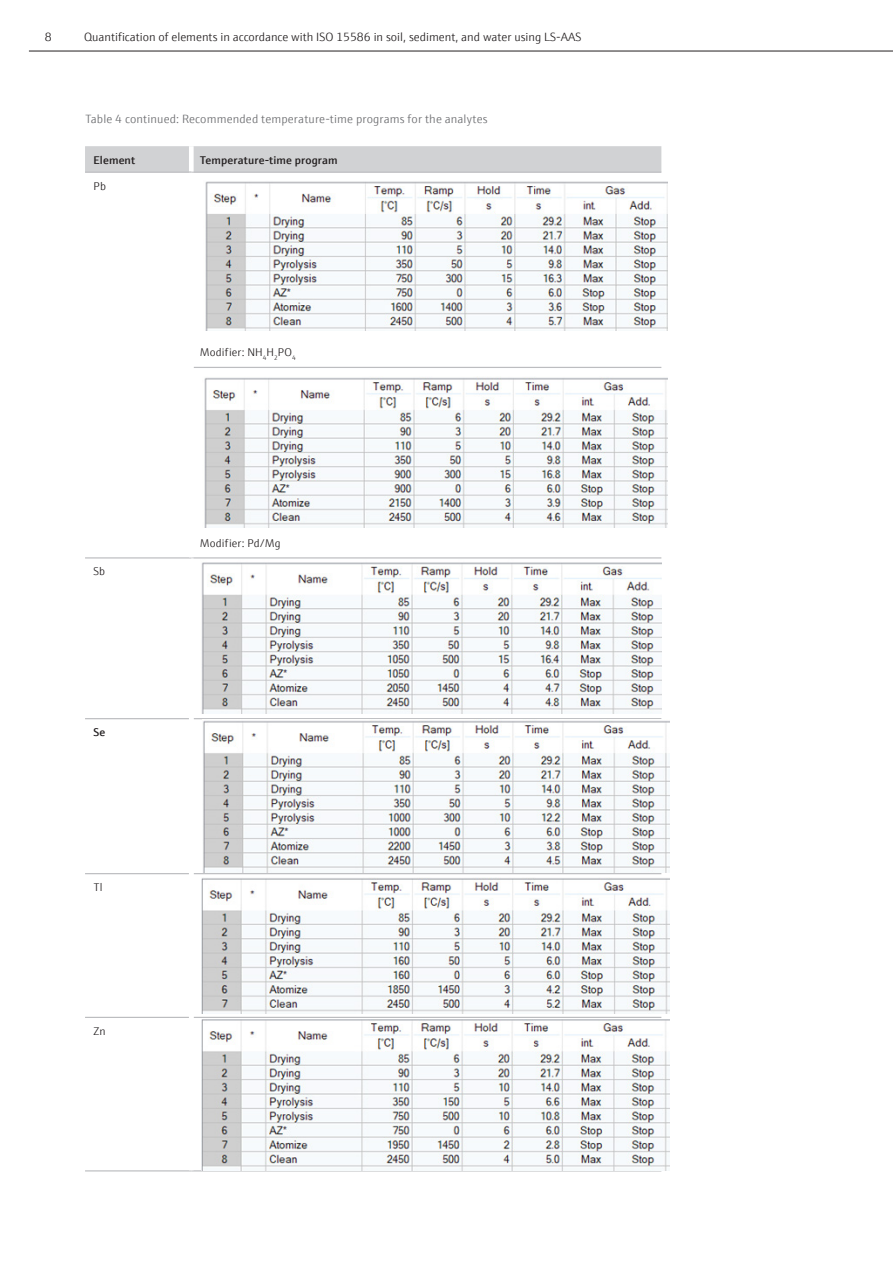
<style>
.page{position:relative;width:893px;height:1263px;background:#fff}
.page>*{position:absolute;margin:0;border:0;box-sizing:border-box;transform-origin:0 0}
.t1{font:300 12px "E+H Sans";color:#231f20}
.Legende_8_pt_grau{font:300 12px "E+H Sans";letter-spacing:.01em;color:#6c6d70}
.Tabelle_Fliesstext_7_5pt_schwarz{font:300 11.25px "E+H Sans";letter-spacing:.015em;color:#231f20}
.Tabelle_Subheadline_7_5pt_Demi_schwarz{font:600 11.25px "E+H Sans";letter-spacing:.015em;color:#231f20}
.Tabelle_Fliesstext_7_5pt_schwarz-2{font:600 11.25px "E+H Sans";color:#231f20}
</style>
<div class="page">
<hr style="left:29px;top:51px;width:864px;height:1px;background:#231f20">
<div style="left:85px;top:146px;width:576px;height:26px;background:#d1d2d4"></div>
<hr style="left:85px;top:718px;width:104px;height:1px;background:#bcbdc0">
<hr style="left:85px;top:873px;width:104px;height:1px;background:#bcbdc0">
<hr style="left:85px;top:1017px;width:104px;height:1px;background:#bcbdc0">
<hr style="left:85px;top:1170px;width:106px;height:1px;background:#bcbdc0">
<hr style="left:191px;top:172px;width:470px;height:1px;background:#bcbdc0">
<hr style="left:194px;top:367px;width:467px;height:1px;background:#bcbdc0">
<hr style="left:191px;top:557px;width:470px;height:1px;background:#bcbdc0">
<hr style="left:194px;top:718px;width:467px;height:1px;background:#bcbdc0">
<hr style="left:194px;top:873px;width:467px;height:1px;background:#bcbdc0">
<hr style="left:194px;top:1017px;width:467px;height:1px;background:#bcbdc0">
<hr style="left:191px;top:1170px;width:470px;height:1px;background:#bcbdc0">
<div style="left:189px;top:146px;width:5px;height:26px;background:#fff"></div>
<hr style="left:85px;top:172px;width:106px;height:1px;background:#bcbdc0">
<hr style="left:85px;top:557px;width:106px;height:1px;background:#bcbdc0">
<img style="left:205px;top:181px;width:462px;height:150px">
<img style="left:204px;top:377px;width:463px;height:151px">
<img style="left:201px;top:562px;width:460px;height:151px">
<img style="left:203px;top:720px;width:466px;height:152px">
<img style="left:201px;top:877px;width:468px;height:136px">
<img style="left:202px;top:1019px;width:467px;height:151px">
<p class="t1" style="left:45px;top:29px;width:8px">8</p>
<p class="t1" style="left:84px;top:29px;width:499px">Quantification of elements in accordance with ISO 15586 in soil, sediment, and water using LS-AAS</p>
<p class="Legende_8_pt_grau" style="left:85px;top:110px;width:404px">Table 4 continued: Recommended temperature-time programs for the analytes</p>
<p class="Tabelle_Subheadline_7_5pt_Demi_schwarz" style="left:94px;top:151px;width:43px">Element</p>
<p class="Tabelle_Subheadline_7_5pt_Demi_schwarz" style="left:200px;top:151px;width:139px">Temperature-time program</p>
<p class="Tabelle_Fliesstext_7_5pt_schwarz" style="left:94px;top:178px;width:14px">Pb</p>
<p class="Tabelle_Fliesstext_7_5pt_schwarz" style="left:200px;top:344px;width:98px">Modifier: NH<sub>4</sub>H<sub>2</sub>PO<sub>4</sub></p>
<p class="Tabelle_Fliesstext_7_5pt_schwarz" style="left:94px;top:563px;width:13px">Sb</p>
<p class="Tabelle_Fliesstext_7_5pt_schwarz-2" style="left:94px;top:724px;width:13px">Se</p>
<p class="Tabelle_Fliesstext_7_5pt_schwarz" style="left:94px;top:879px;width:11px">Tl</p>
<p class="Tabelle_Fliesstext_7_5pt_schwarz" style="left:94px;top:1023px;width:14px">Zn</p>
<p class="Tabelle_Fliesstext_7_5pt_schwarz" style="left:200px;top:535px;width:82px">Modifier: Pd/Mg</p>
</div>
